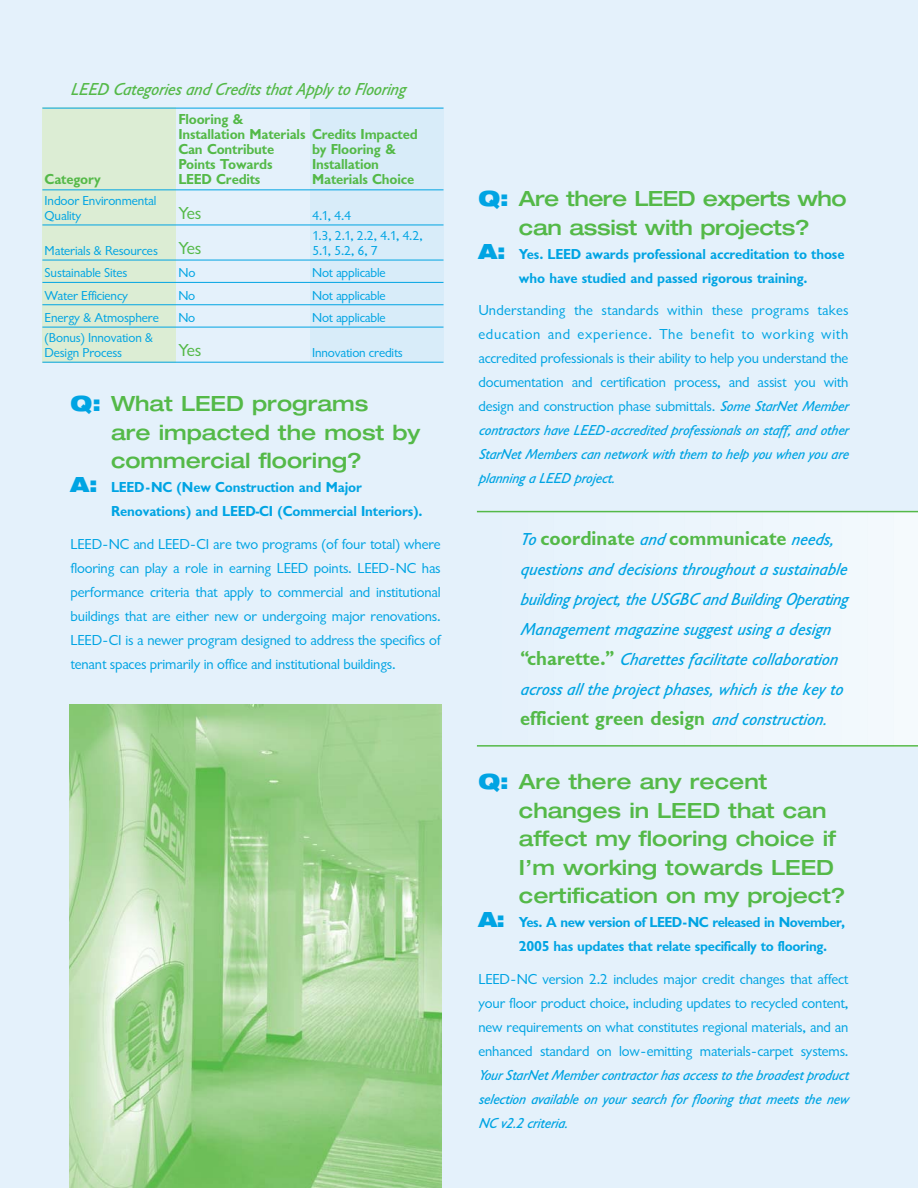
<style>
.page{position:relative;width:918px;height:1188px;background:#e4f1fb}
.page>*{position:absolute;margin:0;border:0;box-sizing:border-box;transform-origin:0 0}
.t1{font:500 expanded 21px/28.5px "Helvetica Neue";color:#54b948}
.t2{font:21px "Gill Sans Bld";color:#54b948}
.t3{font:500 expanded 21px/28.5px "Helvetica Neue";letter-spacing:-.02em;color:#54b948;text-align:center}
.t4{font:italic 18px/30px "Gill Sans Mdm Itl";color:#00a4e3}
.t5{font:italic 18px "Gill Sans Mdm Itl";letter-spacing:-.01em;color:#54b948}
.t6{font:18px "Gill Sans Rgl";letter-spacing:-.06em;color:#54b948}
.t7{font:15px/24px "Gill Sans Rgl";letter-spacing:-.01em;color:#00a4e3;text-align:justify}
.t8{font:italic 15px/24px "Gill Sans Mdm Itl";letter-spacing:-.01em;color:#00a4e3;text-align:justify}
.t9{font:15px/24px "Gill Sans Bld";letter-spacing:-.01em;color:#00a4e3}
.t10{font:15px/15px "Gill Sans Bld";letter-spacing:-.01em;color:#54b948}
.t11{font:13.5px/15px "Gill Sans Rgl";letter-spacing:-.01em;color:#00a4e3}
.s1{font-size:18px;color:#54b948}
.s2{font-weight:900;color:#00a4e3}
.s3{font-family:"Helvetica Neue";font-weight:900;font-stretch:expanded;font-size:21px}
.s4{font-family:"Gill Sans Mdm Itl";font-style:italic}
.s5{font-family:"Gill Sans Mdm Itl";font-style:italic;font-size:18px;color:#00a4e3}
.s6{font-family:"Gill Sans Bld";font-style:normal;font-size:21px;color:#54b948}
</style>
<div class="page">
<div style="left:583px;top:512px;width:20px;height:235px;background:#e8f3fc"></div>
<div style="left:609px;top:512px;width:20px;height:235px;background:#e9f4fc"></div>
<div style="left:636px;top:512px;width:19px;height:235px;background:#eaf4fc"></div>
<div style="left:662px;top:512px;width:19px;height:235px;background:#ebf5fc"></div>
<div style="left:688px;top:512px;width:19px;height:235px;background:#ecf5fc"></div>
<div style="left:714px;top:512px;width:19px;height:235px;background:#edf5fc"></div>
<div style="left:740px;top:512px;width:19px;height:235px;background:#eef6fc"></div>
<div style="left:766px;top:512px;width:19px;height:235px;background:#eff7fd"></div>
<div style="left:792px;top:512px;width:20px;height:235px;background:#f0f8fd"></div>
<div style="left:818px;top:512px;width:20px;height:235px;background:#f1f8fd"></div>
<div style="left:845px;top:512px;width:19px;height:235px;background:#f2f9fd"></div>
<div style="left:871px;top:512px;width:19px;height:235px;background:#f3f9fd"></div>
<div style="left:897px;top:512px;width:19px;height:235px;background:#f5fafd"></div>
<div style="left:42px;top:108px;width:134px;height:82px;background:#dcedd4"></div>
<div style="left:310px;top:108px;width:134px;height:82px;background:#d8ecf9"></div>
<div style="left:42px;top:190px;width:134px;height:35px;background:#dcedd4"></div>
<div style="left:310px;top:190px;width:134px;height:35px;background:#d8ecf9"></div>
<div style="left:42px;top:225px;width:134px;height:35px;background:#dcedd4"></div>
<div style="left:310px;top:225px;width:134px;height:35px;background:#d8ecf9"></div>
<div style="left:42px;top:260px;width:134px;height:22px;background:#dcedd4"></div>
<div style="left:310px;top:260px;width:134px;height:22px;background:#d8ecf9"></div>
<div style="left:42px;top:282px;width:134px;height:23px;background:#dcedd4"></div>
<div style="left:310px;top:282px;width:134px;height:23px;background:#d8ecf9"></div>
<div style="left:42px;top:305px;width:134px;height:22px;background:#dcedd4"></div>
<div style="left:310px;top:305px;width:134px;height:22px;background:#d8ecf9"></div>
<div style="left:42px;top:327px;width:134px;height:36px;background:#dcedd4"></div>
<div style="left:310px;top:327px;width:134px;height:36px;background:#d8ecf9"></div>
<hr style="left:42px;top:108px;width:402px;height:1px;background:#00a4e3">
<hr style="left:42px;top:189px;width:402px;height:1px;background:#00a4e3">
<hr style="left:42px;top:225px;width:402px;height:1px;background:#00a4e3">
<hr style="left:42px;top:260px;width:402px;height:1px;background:#00a4e3">
<hr style="left:42px;top:282px;width:402px;height:1px;background:#00a4e3">
<hr style="left:42px;top:304px;width:402px;height:1px;background:#00a4e3">
<hr style="left:42px;top:327px;width:402px;height:1px;background:#00a4e3">
<hr style="left:42px;top:362px;width:402px;height:1px;background:#00a4e3">
<img style="left:69px;top:705px;width:372px;height:483px">
<hr style="left:477px;top:511px;width:441px;height:1px;background:#54b948">
<hr style="left:477px;top:745px;width:441px;height:2px;background:#54b948">
<p class="t5" style="left:71px;top:83px;width:336px">LEED Categories and Credits that Apply to Flooring</p>
<p class="t10" style="left:45px;top:173px;width:58px">Category</p>
<p class="t10" style="left:178px;top:113px;width:241px">Flooring &amp;<br>Installation Materials Credits Impacted<br>Can Contribute<br>Points Towards<br>LEED Credits</p>
<p class="t10" style="left:312px;top:143px;width:104px">by Flooring &amp;<br>Installation<br>Materials Choice</p>
<p class="t11" style="left:45px;top:194px;width:113px">Indoor Environmental<br>Quality</p>
<p class="t6" style="left:178px;top:206px;width:24px">Yes</p>
<p class="t11" style="left:312px;top:209px;width:41px">4.1, 4.4</p>
<p class="t11" style="left:45px;top:244px;width:158px">Materials &amp; Resources <span class="s1">Yes</span></p>
<p class="t11" style="left:312px;top:229px;width:112px">1.3, 2.1, 2.2, 4.1, 4.2,<br>5.1, 5.2, 6, 7</p>
<p class="t11" style="left:45px;top:266px;width:84px">Sustainable Sites</p>
<p class="t11" style="left:178px;top:266px;width:18px">No</p>
<p class="t11" style="left:312px;top:266px;width:75px">Not applicable</p>
<p class="t11" style="left:45px;top:289px;width:85px">Water Efficiency</p>
<p class="t11" style="left:178px;top:289px;width:18px">No</p>
<p class="t11" style="left:312px;top:289px;width:75px">Not applicable</p>
<p class="t11" style="left:45px;top:311px;width:116px">Energy &amp; Atmosphere</p>
<p class="t11" style="left:178px;top:311px;width:18px">No</p>
<p class="t11" style="left:312px;top:311px;width:75px">Not applicable</p>
<p class="t11" style="left:45px;top:331px;width:110px">(Bonus) Innovation &amp;<br>Design Process</p>
<p class="t6" style="left:178px;top:343px;width:24px">Yes</p>
<p class="t11" style="left:312px;top:346px;width:92px">Innovation credits</p>
<h1 class="t1" style="left:111px;top:391px;width:311px;text-indent:-41px"><span class="s2">Q:</span> What LEED programs<br>are impacted the most by commercial flooring?</h1>
<p class="t9" style="left:111px;top:477px;width:313px;text-indent:-41px"><span class="s3">A:</span> LEED-NC (New Construction and Major<br>Renovations) and LEED-CI (Commercial Interiors).</p>
<p class="t7" style="left:71px;top:533px;width:372px">LEED-NC and LEED-CI are two programs (of four total) where flooring can play a role in earning LEED points. LEED-NC has performance criteria that apply to commercial and institutional buildings that are either new or undergoing major renovations.<br>LEED-CI is a newer program designed to address the specifics of tenant spaces primarily in office and institutional buildings.</p>
<h1 class="t3" style="left:478px;top:186px;width:370px"><span class="s2">Q:</span> Are there LEED experts who can assist with projects?</h1>
<p class="t9" style="left:478px;top:243px;width:368px;text-align:center"><span class="s3">A:</span> Yes. LEED awards professional accreditation to those who have studied and passed rigorous training.</p>
<p class="t7" style="left:478px;top:300px;width:374px;text-align:left">Understanding the standards within these programs takes education and experience. The benefit to working with accredited professionals is their ability to help you understand the documentation and certification process, and assist you with design and construction phase submittals. <span class="s4">Some StarNet Member</span></p>
<p class="t8" style="left:478px;top:420px;width:374px">contractors have LEED-accredited professionals on staff, and other StarNet Members can network with them to help you when you are planning a LEED project.</p>
<h1 class="t2" style="left:520px;top:531px;width:318px"><span class="s5">To</span>coordinate <span class="s5">and</span> communicate <span class="s5">needs,</span></h1>
<p class="t4" style="left:520px;top:555px;width:331px">questions and decisions throughout a sustainable building p roject, the USGBC and Building Op erating Management magazine suggest using a design <span class="s6">“c h a r e t t e .”</span> Charettes facilitate collaboration across all the project phases, which is the key to</p>
<h1 class="t2" style="left:520px;top:711px;width:311px">efficient green design <span class="s5">and construction.</span></h1>
<h1 class="t1" style="left:519px;top:770px;width:328px;text-indent:-41px"><span class="s2">Q:</span> Are there any recent changes in LEED that can affect my flooring choice if<br>I’m working towards LEED certification on my project?</h1>
<p class="t9" style="left:519px;top:912px;width:328px;text-indent:-40px"><span class="s3">A:</span> Yes. A new version of LEED-NC released in November,<br>2005 has updates that relate specifically to flooring.</p>
<p class="t7" style="left:478px;top:969px;width:372px">LEED-NC version 2.2 includes major credit changes that affect your floor product choice, including updates to recycled content, new requirements on what constitutes regional materials, and an enhanced standard on low-emitting materials-carpet systems.</p>
<p class="t8" style="left:478px;top:1065px;width:374px">YourStarNetMembercontractorhasaccessto the broadestproduct selection available on your search for flooring that meets the new NC v2.2 criteria.</p>
</div>
